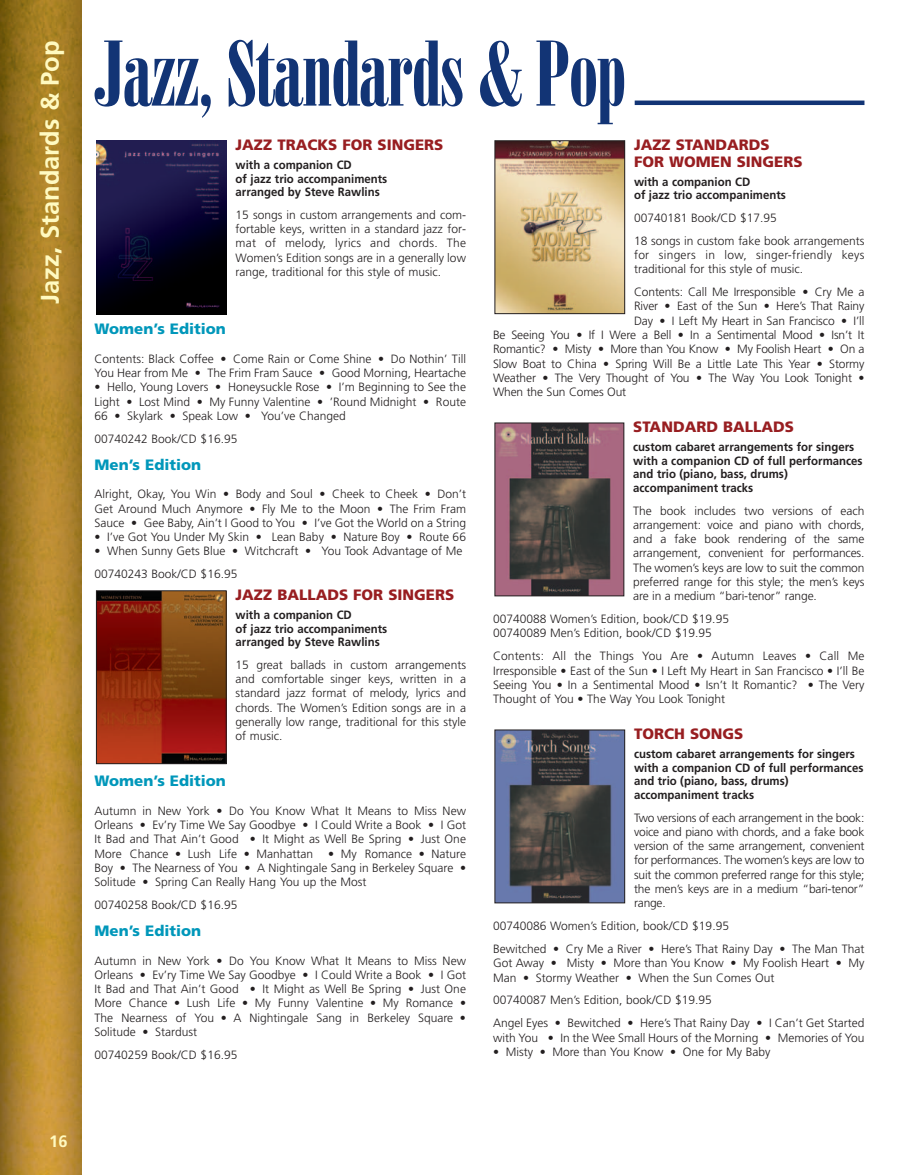
<style>
.page{position:relative;width:905px;height:1175px;background:#fff}
.page>*{position:absolute;margin:0;border:0;box-sizing:border-box;transform-origin:0 0}
.t1{font:90px "Bodoni Poster Compressed";letter-spacing:-.015em;color:#123475}
.t2{font:700 25.5px "Frutiger";color:#fffac1}
.t3{font:700 16.5px "Frutiger";color:#fffac1}
.t4{font:900 15px/16.5px "Frutiger";color:#981e21}
.t5{font:900 15px "Frutiger";color:#0097ba}
.t6{font:300 12px/14.2px "Frutiger";color:#231f20;text-align:justify}
.t7{font:700 12px/13.5px "Frutiger";color:#231f20;scale:.95 1}
.t8{font:300 12px/14.2px "Frutiger";letter-spacing:.02em;color:#231f20}
</style>
<div class="page">
<img style="left:0;top:0;width:81px;height:1174px">
<img style="left:496px;top:731px;width:127px;height:170px">
<div style="left:494px;top:729px;width:131px;height:174px;border:1px solid #231f20"></div>
<img style="left:496px;top:424px;width:126px;height:170px">
<div style="left:494px;top:422px;width:130px;height:174px;border:1px solid #231f20"></div>
<img style="left:496px;top:142px;width:127px;height:170px">
<div style="left:494px;top:140px;width:131px;height:174px;border:1px solid #231f20"></div>
<img style="left:98px;top:592px;width:126px;height:170px">
<div style="left:96px;top:590px;width:130px;height:174px;border:1px solid #231f20"></div>
<img style="left:96px;top:140px;width:131px;height:174px">
<div style="left:634px;top:100px;width:230px;height:5px;background:#123475"></div>
<h2 class="t2" style="left:40px;top:304px;width:265px;rotate:-90deg">Jazz, Standards &amp; Pop</h2>
<h1 class="t1" style="left:94px;top:40px;width:534px">Jazz, Standards &amp; Pop</h1>
<p class="t4" style="left:235px;top:138px;width:209px">JAZZ TRACKS FOR SINGERS</p>
<p class="t7" style="left:235px;top:159px;width:161px">with a companion CD<br>of jazz trio accompaniments arranged by Steve Rawlins</p>
<p class="t6" style="left:235px;top:208px;width:232px">15 songs in custom arrangements and com&shy;fortable keys, written in a standard jazz for&shy;mat of melody, lyrics and chords. The Women’s Edition songs are in a generally low range, traditional for this style of music.</p>
<p class="t5" style="left:94px;top:323px;width:133px">Women’s Edition</p>
<p class="t6" style="left:94px;top:352px;width:373px">Contents: Black Coffee • Come Rain or Come Shine • Do Nothin’ Till<br>You Hear from Me • The Frim Fram Sauce • Good Morning, Heartache</p>
<p class="t6" style="left:94px;top:381px;width:373px">• Hello, Young Lovers • Honeysuckle Rose • I’m Beginning to See the Light • Lost Mind • My Funny Valentine • ’Round Midnight • Route 66 • Skylark • Speak Low • You’ve Changed</p>
<p class="t6" style="left:94px;top:432px;width:144px">00740242 Book/CD $16.95</p>
<p class="t5" style="left:94px;top:459px;width:108px">Men’s Edition</p>
<p class="t6" style="left:94px;top:488px;width:373px">Alright, Okay, You Win • Body and Soul • Cheek to Cheek • Don’t Get Around Much Anymore • Fly Me to the Moon • The Frim Fram Sauce • Gee Baby, Ain’t I Good to You • I’ve Got the World on a String</p>
<p class="t6" style="left:94px;top:530px;width:373px">• I’ve Got You Under My Skin • Lean Baby • Nature Boy • Route 66</p>
<p class="t6" style="left:94px;top:540px;width:369px;line-height:23px">• When Sunny Gets Blue • Witchcraft • You Took Advantage of Me<br>00740243 Book/CD $16.95</p>
<p class="t4" style="left:235px;top:588px;width:220px">JAZZ BALLADS FOR SINGERS</p>
<p class="t7" style="left:235px;top:609px;width:161px">with a companion CD<br>of jazz trio accompaniments arranged by Steve Rawlins</p>
<p class="t6" style="left:235px;top:658px;width:232px">15 great ballads in custom arrangements and comfortable singer keys, written in a standard jazz format of melody, lyrics and chords. The Women’s Edition songs are in a generally low range, traditional for this style of music.</p>
<p class="t5" style="left:94px;top:775px;width:133px">Women’s Edition</p>
<p class="t6" style="left:94px;top:804px;width:373px">Autumn in New York • Do You Know What It Means to Miss New Orleans • Ev’ry Time We Say Goodbye • I Could Write a Book • I Got It Bad and That Ain’t Good • It Might as Well Be Spring • Just One More Chance • Lush Life • Manhattan • My Romance • Nature Boy • The Nearness of You • A Nightingale Sang in Berkeley Square • Solitude • Spring Can Really Hang You up the Most</p>
<p class="t6" style="left:94px;top:898px;width:144px">00740258 Book/CD $16.95</p>
<p class="t5" style="left:94px;top:925px;width:108px">Men’s Edition</p>
<p class="t6" style="left:94px;top:954px;width:373px">Autumn in New York • Do You Know What It Means to Miss New Orleans • Ev’ry Time We Say Goodbye • I Could Write a Book • I Got It Bad and That Ain’t Good • It Might as Well Be Spring • Just One More Chance • Lush Life • My Funny Valentine • My Romance • The Nearness of You • A Nightingale Sang in Berkeley Square • Solitude • Stardust</p>
<p class="t6" style="left:94px;top:1048px;width:144px">00740259 Book/CD $16.95</p>
<p class="t4" style="left:634px;top:138px;width:170px">JAZZ STANDARDS<br>FOR WOMEN SINGERS</p>
<p class="t7" style="left:634px;top:175px;width:161px">with a companion CD<br>of jazz trio accompaniments</p>
<p class="t6" style="left:634px;top:207px;width:232px;line-height:23px">00740181 Book/CD $17.95<br>18 songs in custom fake book arrangements</p>
<p class="t8" style="left:634px;top:249px;width:232px">for singers in low, singer-friendly keys traditional for this style of music.</p>
<p class="t6" style="left:634px;top:286px;width:232px">Contents: Call Me Irresponsible • Cry Me a</p>
<p class="t6" style="left:634px;top:300px;width:232px">River • East of the Sun • Here’s That Rainy</p>
<p class="t6" style="left:634px;top:314px;width:232px">Day • I Left My Heart in San Francisco • I’ll</p>
<p class="t6" style="left:493px;top:328px;width:373px">Be Seeing You • If I Were a Bell • In a Sentimental Mood • Isn’t It</p>
<p class="t6" style="left:493px;top:343px;width:373px">Romantic? • Misty • More than You Know • My Foolish Heart • On a</p>
<p class="t6" style="left:493px;top:357px;width:373px">Slow Boat to China • Spring Will Be a Little Late This Year • Stormy</p>
<p class="t6" style="left:493px;top:371px;width:373px">Weather • The Very Thought of You • The Way You Look Tonight •</p>
<p class="t6" style="left:493px;top:385px;width:135px">When the Sun Comes Out</p>
<p class="t4" style="left:633px;top:420px;width:162px">STANDARD BALLADS</p>
<p class="t7" style="left:633px;top:441px;width:243px">custom cabaret arrangements for singers with a companion CD of full performances and trio (piano, bass, drums) accompaniment tracks</p>
<p class="t6" style="left:633px;top:504px;width:233px">The book includes two versions of each arrangement: voice and piano with chords, and a fake book rendering of the same arrangement, convenient for performances.<br>The women’s keys are low to suit the common preferred range for this style; the men’s keys are in a medium “bari-tenor” range.</p>
<p class="t6" style="left:493px;top:612px;width:237px">00740088 Women’s Edition, book/CD $19.95<br>00740089 Men’s Edition, book/CD $19.95</p>
<p class="t6" style="left:493px;top:650px;width:373px">Contents: All the Things You Are • Autumn Leaves • Call Me Irresponsible • East of the Sun • I Left My Heart in San Francisco • I’ll Be Seeing You • In a Sentimental Mood • Isn’t It Romantic? • The Very Thought of You • The Way You Look Tonight</p>
<p class="t4" style="left:634px;top:727px;width:111px">TORCH SONGS</p>
<p class="t7" style="left:634px;top:748px;width:243px">custom cabaret arrangements for singers with a companion CD of full performances and trio (piano, bass, drums) accompaniment tracks</p>
<p class="t6" style="left:634px;top:811px;width:232px">Two versions of each arrangement in the book: voice and piano with chords, and a fake book version of the same arrangement, convenient for performances. The women’s keys are low to suit the common preferred range for this style; the men’s keys are in a medium “bari-tenor” range.</p>
<p class="t6" style="left:493px;top:915px;width:373px;line-height:23px">00740086 Women’s Edition, book/CD $19.95<br>Bewitched • Cry Me a River • Here’s That Rainy Day • The Man That</p>
<p class="t6" style="left:493px;top:956px;width:373px">Got Away • Misty • More than You Know • My Foolish Heart • My<br>Man • Stormy Weather • When the Sun Comes Out</p>
<p class="t6" style="left:493px;top:989px;width:373px;line-height:23px">00740087 Men’s Edition, book/CD $19.95<br>Angel Eyes • Bewitched • Here’s That Rainy Day • I Can’t Get Started</p>
<p class="t6" style="left:493px;top:1031px;width:373px">with You • In the Wee Small Hours of the Morning • Memories of You</p>
<p class="t6" style="left:493px;top:1045px;width:279px">• Misty • More than You Know • One for My Baby</p>
<h3 class="t3" style="left:49px;top:1134px;width:20px">16</h3>
</div>
